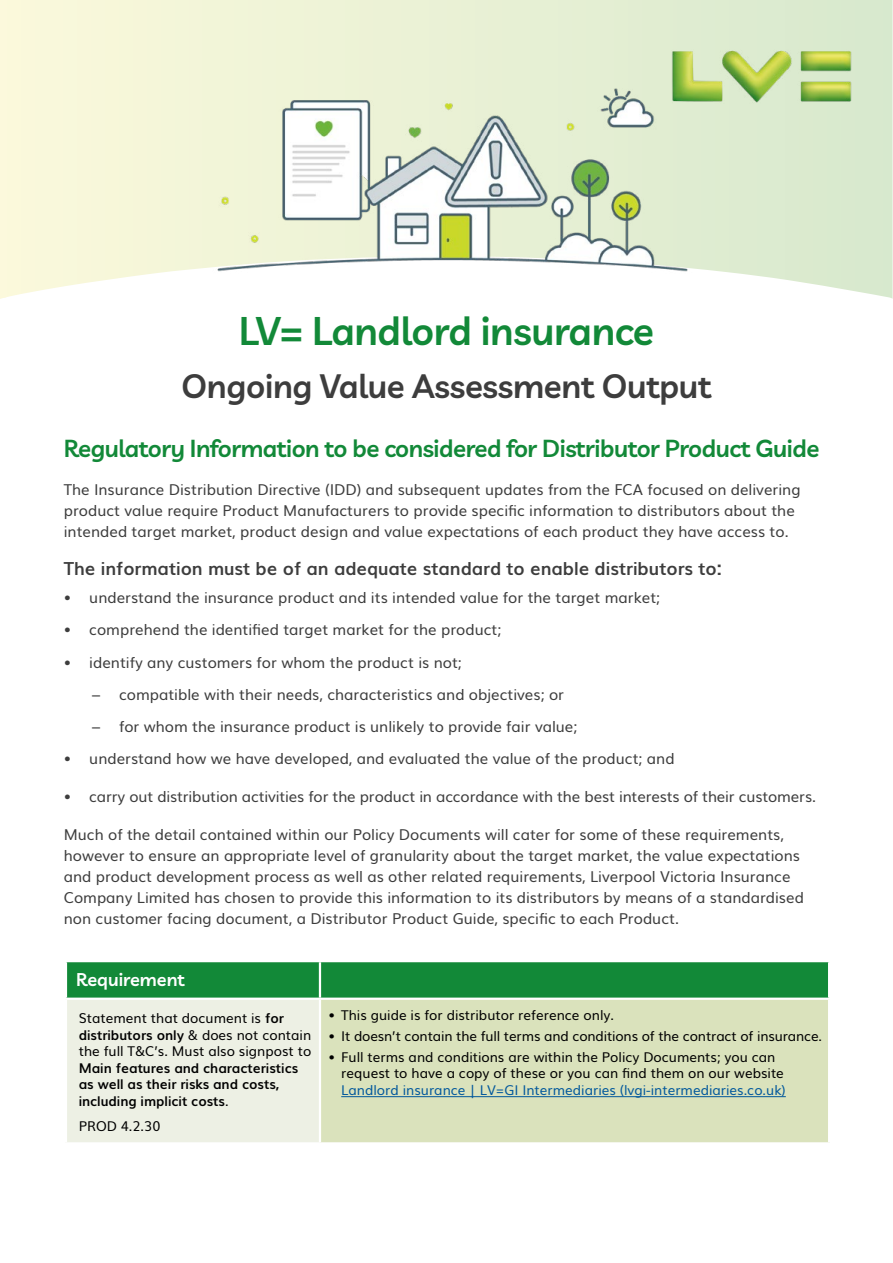
<style>
.page{position:relative;width:893px;height:1263px;background:#fff}
.page>*{position:absolute;margin:0;border:0;box-sizing:border-box;transform-origin:0 0}
.t1{font:600 39px "Livvic";letter-spacing:-.01em;color:#128938}
.t2{font:600 33px "Livvic";letter-spacing:-.01em;color:#3d3d3d}
.t3{font:600 24px "Livvic";letter-spacing:-.02em;color:#128938}
.t4{font:700 18px "Muli";color:#3d3d3d}
.t5{font:600 18px "Livvic";color:#fff}
.t6{font:15px/21px "Muli";color:#3d3d3d}
.t7{font:13.5px/16.5px "Muli";color:#000}
.t8{font:700 13.5px/16.5px "Muli";color:#000}
.s1{font-weight:400}
.s2{color:#03599c}
</style>
<div class="page">
<svg style="left:0;top:0;width:892px;height:299px;background:#eff3da"></svg>
<img style="left:623px;top:2px;width:270px;height:148px">
<div style="left:67px;top:962px;width:761px;height:35px;background:#128938"></div>
<div style="left:66px;top:999px;width:254px;height:144px;background:#edf0e4"></div>
<div style="left:320px;top:999px;width:509px;height:144px;background:#dae2bc"></div>
<hr style="left:65px;top:1000px;width:2px;height:142px;background:#fff">
<hr style="left:319px;top:1000px;width:2px;height:142px;background:#fff">
<hr style="left:828px;top:1000px;width:2px;height:142px;background:#fff">
<hr style="left:65px;top:1142px;width:255px;height:2px;background:#fff">
<hr style="left:320px;top:1142px;width:510px;height:2px;background:#fff">
<hr style="left:319px;top:962px;width:2px;height:35px;background:#fff">
<hr style="left:65px;top:997px;width:255px;height:3px;background:#fff">
<hr style="left:320px;top:997px;width:510px;height:3px;background:#fff">
<hr style="left:341px;top:1096px;width:445px;height:1px;background:#03599c">
<img style="left:183px;top:84px;width:515px;height:200px">
<p class="t1" style="left:239px;top:302px;width:417px">LV= Landlord insurance</p>
<p class="t2" style="left:182px;top:361px;width:531px">Ongoing Value Assessment Output</p>
<p class="t3" style="left:64px;top:430px;width:757px">Regulatory Information to be considered for Distributor Product Guide</p>
<p class="t6" style="left:64px;top:478px;width:738px">The Insurance Distribution Directive (IDD) and subsequent updates from the FCA focused on delivering product value require Product Manufacturers to provide specific information to distributors about the intended target market, product design and value expectations of each product they have access to.</p>
<p class="t4" style="left:64px;top:554px;width:660px">The information must be of an adequate standard to enable distributors to:</p>
<p class="t6" style="left:64px;top:586px;width:598px">• understand the insurance product and its intended value for the target market;</p>
<p class="t6" style="left:64px;top:618px;width:439px">• comprehend the identified target market for the product;</p>
<p class="t6" style="left:64px;top:650px;width:400px">• identify any customers for whom the product is not;</p>
<p class="t6" style="left:92px;top:683px;width:473px">– compatible with their needs, characteristics and objectives; or</p>
<p class="t6" style="left:92px;top:715px;width:487px">– for whom the insurance product is unlikely to provide fair value;</p>
<p class="t6" style="left:64px;top:747px;width:612px">• understand how we have developed, and evaluated the value of the product; and</p>
<p class="t6" style="left:64px;top:785px;width:754px">• carry out distribution activities for the product in accordance with the best interests of their customers.</p>
<p class="t6" style="left:64px;top:823px;width:742px">Much of the detail contained within our Policy Documents will cater for some of these requirements, however to ensure an appropriate level of granularity about the target market, the value expectations and product development process as well as other related requirements, Liverpool Victoria Insurance Company Limited has chosen to provide this information to its distributors by means of a standardised non customer facing document, a Distributor Product Guide, specific to each Product.</p>
<p class="t5" style="left:76px;top:966px;width:110px">Requirement</p>
<p class="t8" style="left:79px;top:1009px;width:234px"><span class="s1">Statement that document is</span> for distributors only <span class="s1">&amp; does not contain the full T&amp;C’s. Must also signpost to </span>Main features and characteristics as well as their risks and costs, including implicit costs<span class="s1">.</span></p>
<p class="t7" style="left:79px;top:1116px;width:83px">PROD 4.2.30</p>
<p class="t7" style="left:328px;top:1006px;width:287px">• This guide is for distributor reference only.</p>
<p class="t7" style="left:328px;top:1027px;width:495px">• It doesn’t contain the full terms and conditions of the contract of insurance.</p>
<p class="t7" style="left:341px;top:1047px;width:446px;text-indent:-13px">• Full terms and conditions are within the Policy Documents; you can request to have a copy of these or you can find them on our website<br><span class="s2">Landlord insurance | LV=GI Intermediaries (lvgi-intermediaries.co.uk)</span></p>
</div>
